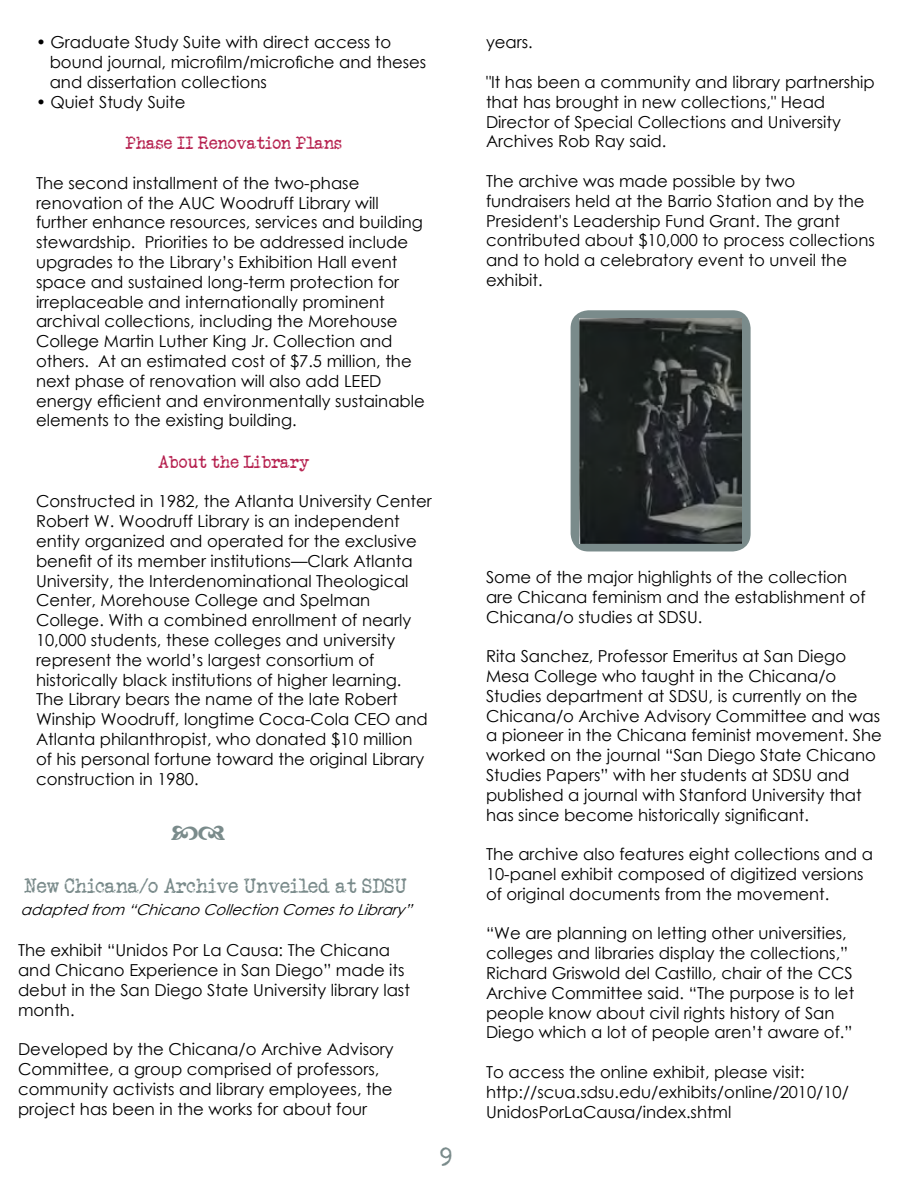
<style>
.page{position:relative;width:918px;height:1188px;background:#fff}
.page>*{position:absolute;margin:0;border:0;box-sizing:border-box;transform-origin:0 0}
.t1{font:24px "Bohemian typewriter";color:#7a8b8b}
.t2{font:21px "Veteran Typewriter";color:#7a8b8b}
.t3{font:18px "Veteran Typewriter";color:#b62250}
.t4{font:16.5px/19.8px "Century Gothic";color:#000}
.t5{font:italic 15px "Century Gothic";color:#000}
</style>
<div class="page">
<div style="left:571px;top:310px;width:180px;height:241px;background:#7a8b8b;border-radius:18px"></div>
<img style="left:579px;top:319px;width:163px;height:224px">
<p class="t4" style="left:50px;top:32px;width:378px;text-indent:-14px">• Graduate Study Suite with direct access to bound journal, microfilm/microfiche and theses and dissertation collections</p>
<p class="t4" style="left:36px;top:92px;width:151px">• Quiet Study Suite</p>
<p class="t3" style="left:126px;top:135px;width:218px">Phase II Renovation Plans</p>
<p class="t4" style="left:36px;top:173px;width:390px">The second installment of the two-phase renovation of the AUC Woodruff Library will further enhance resources, services and building stewardship. Priorities to be addressed include upgrades to the Library’s Exhibition Hall event space and sustained long-term protection for irreplaceable and internationally prominent archival collections, including the Morehouse College Martin Luther King Jr. Collection and others. At an estimated cost of $7.5 million, the next phase of renovation will also add LEED energy efficient and environmentally sustainable elements to the existing building.</p>
<p class="t3" style="left:158px;top:453px;width:153px">About the Library</p>
<p class="t4" style="left:36px;top:491px;width:397px">Constructed in 1982, the Atlanta University Center Robert W. Woodruff Library is an independent entity organized and operated for the exclusive benefit of its member institutions—Clark Atlanta University, the Interdenominational Theological Center, Morehouse College and Spelman College. With a combined enrollment of nearly 10,000 students, these colleges and university represent the world’s largest consortium of historically black institutions of higher learning.<br>The Library bears the name of the late Robert Winship Woodruff, longtime Coca-Cola CEO and Atlanta philanthropist, who donated $10 million of his personal fortune toward the original Library construction in 1980.</p>
<p class="t2" style="left:24px;top:876px;width:385px">New Chicana/o Archive Unveiled at SDSU</p>
<p class="t5" style="left:21px;top:899px;width:399px">adaptedfrom “ChicanoCollectionComestoLibrary”</p>
<p class="t4" style="left:18px;top:940px;width:393px">The exhibit “Unidos Por La Causa: The Chicana and Chicano Experience in San Diego” made its debut in the San Diego State University library last month.</p>
<p class="t4" style="left:18px;top:1039px;width:377px">Developed by the Chicana/o Archive Advisory Committee, a group comprised of professors, community activists and library employees, the project has been in the works for about four</p>
<h1 class="t1" style="left:440px;top:1142px;width:15px">9</h1>
<p class="t4" style="left:486px;top:32px;width:48px">years.</p>
<p class="t4" style="left:486px;top:72px;width:390px">"It has been a community and library partnership that has brought in new collections," Head Director of Special Collections and University Archives Rob Ray said.</p>
<p class="t4" style="left:486px;top:171px;width:390px">The archive was made possible by two fundraisers held at the Barrio Station and by the President's Leadership Fund Grant. The grant contributed about $10,000 to process collections and to hold a celebratory event to unveil the exhibit.</p>
<p class="t4" style="left:486px;top:567px;width:381px">Some of the major highlights of the collection are Chicana feminism and the establishment of<br>Chicana/o studies at SDSU.</p>
<p class="t4" style="left:486px;top:646px;width:398px">Rita Sanchez, Professor Emeritus at San Diego Mesa College who taught in the Chicana/o Studies department at SDSU, is currently on the Chicana/o Archive Advisory Committee and was a pioneer in the Chicana feminist movement. She worked on the journal “San Diego State Chicano Studies Papers” with her students at SDSU and published a journal with Stanford University that has since become historically significant.</p>
<p class="t4" style="left:486px;top:844px;width:388px">The archive also features eight collections and a<br>10-panel exhibit composed of digitized versions of original documents from the movement.</p>
<p class="t4" style="left:486px;top:923px;width:370px">“We are planning on letting other universities, colleges and libraries display the collections,” Richard Griswold del Castillo, chair of the CCS Archive Committee said. “The purpose is to let people know about civil rights history of San Diego which a lot of people aren’t aware of.”</p>
<p class="t4" style="left:486px;top:1062px;width:364px">To access the online exhibit, please visit: http://scua.sdsu.edu/exhibits/online/2010/10/<br>UnidosPorLaCausa/index.shtml</p>
</div>
